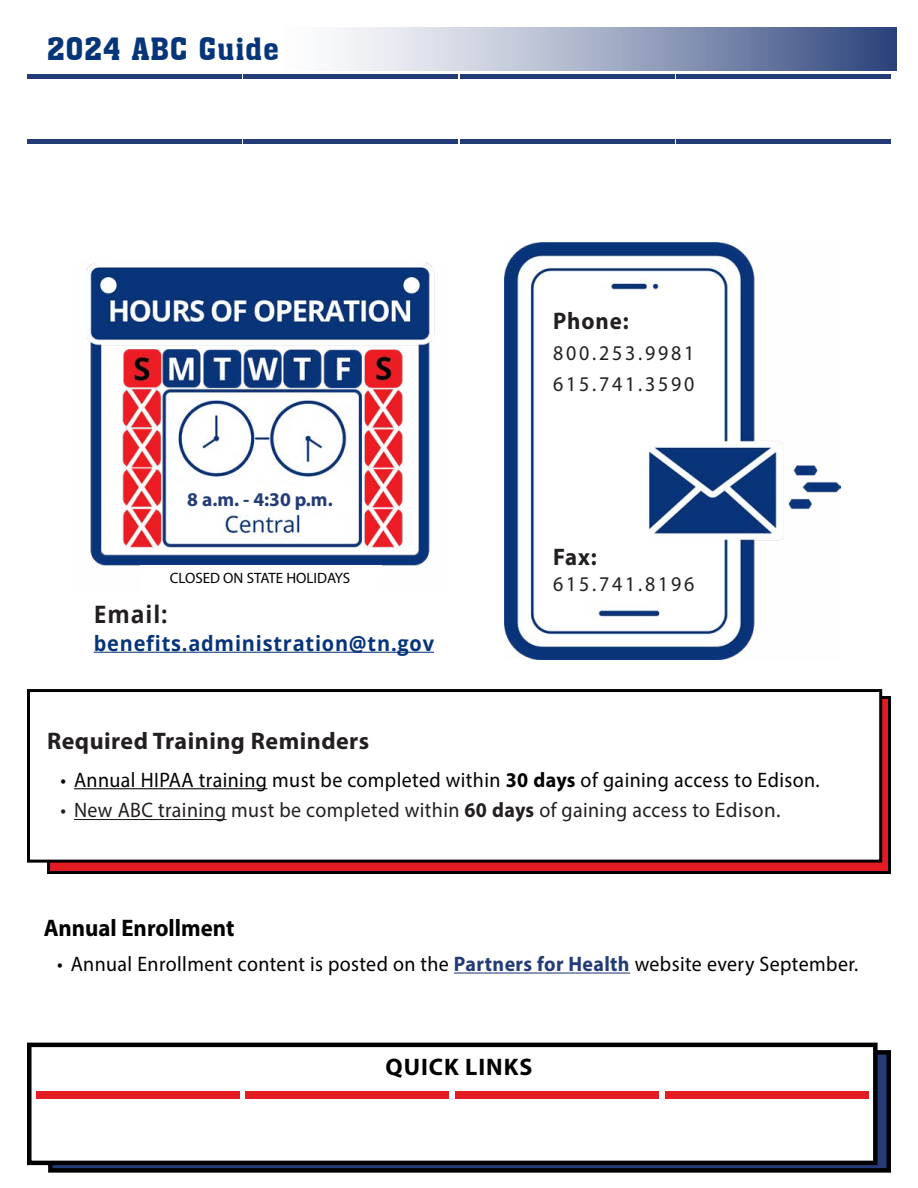
<style>
.page{position:relative;width:918px;height:1188px;background:#fff}
.page>*{position:absolute;margin:0;border:0;box-sizing:border-box;transform-origin:0 0}
.Primary_Headlines_and_Titles{font:30px "Aachen BT";letter-spacing:.02em;color:#06357a}
.t1{font:700 24px "Myriad Pro";letter-spacing:.02em;color:#231f20}
.t2{font:700 24px "Myriad Pro";color:#000;scale:.95 1}
.t3{font:700 24px "Myriad Pro";letter-spacing:.02em;color:#231f20;scale:.95 1}
.t4{font:700 24px "Myriad Pro";letter-spacing:.04em;color:#000}
.t5{font:700 24px "Open Sans";letter-spacing:.04em;color:#231f20;scale:.95 1}
.t6{font:21px "Myriad Pro";letter-spacing:.02em;color:#000;scale:.95 1}
.t7{font:21px "Myriad Pro";letter-spacing:.02em;color:#231f20;scale:.95 1}
.t8{font:21px "Myriad Pro";letter-spacing:.14em;color:#231f20;scale:.95 1}
.t9{font:700 21px "Open Sans";letter-spacing:.04em;color:#06347a;scale:.95 1}
.t10{font:700 19.5px "Myriad Pro";color:#233b76}
.t11{font:15px "Myriad Pro";color:#000}
.s1{font-weight:700}
.s2{font-weight:700;color:#233b76}
</style>
<div class="page">
<div style="left:49px;top:697px;width:841px;height:176px;background:#e31b23"></div>
<div style="left:47px;top:696px;width:844px;height:178px;border:3px solid #000"></div>
<div style="left:28px;top:691px;width:853px;height:170px;background:#fff"></div>
<div style="left:27px;top:689px;width:855px;height:174px;border:3px solid #000"></div>
<hr style="left:74px;top:788px;width:193px;height:1px;background:#000">
<hr style="left:74px;top:819px;width:153px;height:1px;background:#231f20">
<img style="left:86px;top:263px;width:349px;height:303px">
<img style="left:505px;top:242px;width:335px;height:418px">
<hr style="left:94px;top:652px;width:340px;height:1px;background:#06347a">
<div style="left:168px;top:485px;width:182px;height:27px;background:#fff"></div>
<hr style="left:454px;top:973px;width:176px;height:1px;background:#233b76">
<div style="left:284px;top:27px;width:613px;height:44px;background:linear-gradient(to right,#fff,#364c82)"></div>
<div style="left:676px;top:74px;width:215px;height:5px;background:#233b76"></div>
<hr style="left:243px;top:140px;width:215px;height:4px;background:#233b76">
<hr style="left:460px;top:140px;width:215px;height:4px;background:#233b76">
<div style="left:27px;top:74px;width:215px;height:5px;background:#233b76"></div>
<hr style="left:676px;top:140px;width:215px;height:4px;background:#233b76">
<hr style="left:27px;top:140px;width:215px;height:4px;background:#233b76">
<div style="left:460px;top:74px;width:215px;height:5px;background:#233b76"></div>
<div style="left:243px;top:74px;width:215px;height:5px;background:#233b76"></div>
<div style="left:50px;top:1052px;width:839px;height:118px;background:linear-gradient(to right,#233b76,#233b76)"></div>
<div style="left:48px;top:1050px;width:843px;height:123px;border:4px solid #000"></div>
<div style="left:29px;top:1045px;width:846px;height:118px;background:#fff"></div>
<div style="left:27px;top:1043px;width:851px;height:122px;border:4px solid #000"></div>
<div style="left:36px;top:1091px;width:203px;height:8px;background:#e31b23"></div>
<div style="left:455px;top:1091px;width:204px;height:8px;background:#e31b23"></div>
<div style="left:245px;top:1091px;width:204px;height:8px;background:#e31b23"></div>
<div style="left:665px;top:1091px;width:204px;height:8px;background:#e31b23"></div>
<p class="Primary_Headlines_and_Titles" style="left:47px;top:31px;width:234px">2024 ABC Guide</p>
<p class="t10" style="left:187px;top:487px;width:147px">8 a.m. - 4:30 p.m.</p>
<p class="t11" style="left:170px;top:568px;width:182px">CLOSED ON STATE HOLIDAYS</p>
<p class="t5" style="left:94px;top:597px;width:79px">Email:</p>
<p class="t9" style="left:94px;top:628px;width:360px">benefits.administration@tn.gov</p>
<p class="t3" style="left:553px;top:305px;width:81px">Phone:</p>
<p class="t8" style="left:553px;top:340px;width:150px">800.253.9981</p>
<p class="t8" style="left:553px;top:371px;width:150px">615.741.3590</p>
<p class="t3" style="left:553px;top:541px;width:47px">Fax:</p>
<p class="t8" style="left:553px;top:571px;width:150px">615.741.8196</p>
<p class="t1" style="left:47px;top:725px;width:324px">Required Training Reminders</p>
<p class="t6" style="left:61px;top:767px;width:801px">• Annual HIPAA training must be completed within <span class="s1">30 days</span> of gaining access to Edison.</p>
<p class="t7" style="left:61px;top:797px;width:760px">• New ABC training must be completed within <span class="s1">60 days</span> of gaining access to Edison.</p>
<p class="t2" style="left:44px;top:913px;width:202px">Annual Enrollment</p>
<p class="t6" style="left:57px;top:951px;width:845px">• Annual Enrollment content is posted on the <span class="s2">Partners for Health</span> website every September.</p>
<p class="t4" style="left:386px;top:1051px;width:148px">QUICK LINKS</p>
</div>
